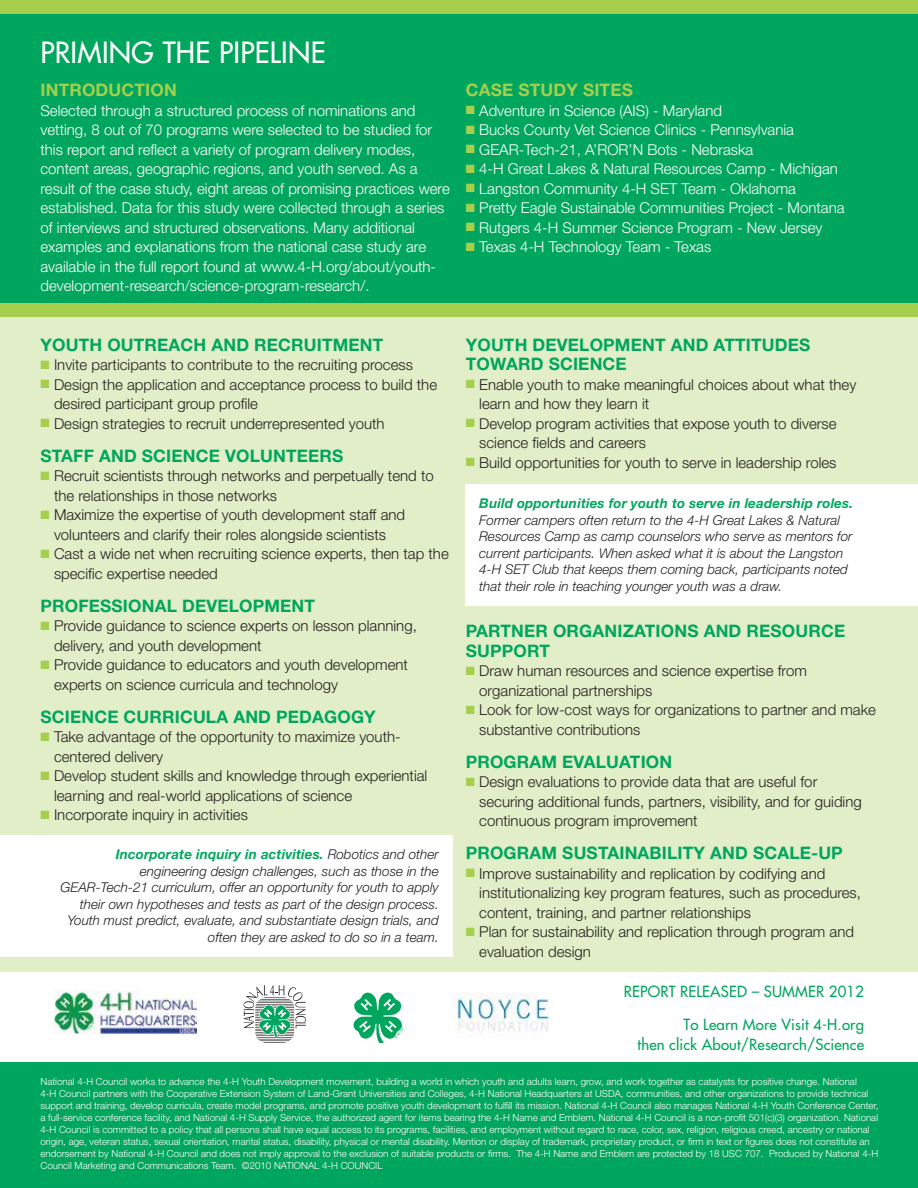
<style>
.page{position:relative;width:918px;height:1188px;background:#fff}
.page>*{position:absolute;margin:0;border:0;box-sizing:border-box;transform-origin:0 0}
.t1{font:28.5px "Futura";color:#fff}
.t2{font:700 17.25px/19.5px "Helvetica Neue";letter-spacing:.01em;color:#00a65d}
.t3{font:700 17.25px "Helvetica Neue";color:#a5cf4d}
.t4{font:300 15px/19.5px "Helvetica Neue";color:#231f20}
.t5{font:300 15px/19.5px "Helvetica Neue";color:#fff}
.t6{font:15px/19.5px "Futura";letter-spacing:.01em;color:#00a65d;text-align:right}
.t7{font:italic 300 13.5px/16.5px "Helvetica Neue";color:#231f20}
.t8{font:italic 700 13.5px "Helvetica Neue";letter-spacing:.01em;color:#00a65d}
.t9{font:300 9.75px/12px "Helvetica Neue";color:#fff}
.s1{color:#a5cf4d}
.s2{font-weight:700;color:#00a65d}
</style>
<div class="page">
<div style="left:0;top:304px;width:918px;height:668px;background:#e1eec7"></div>
<div style="left:466px;top:484px;width:452px;height:122px;background:#fff"></div>
<div style="left:0;top:835px;width:452px;height:122px;background:#fff"></div>
<div style="left:0;top:0;width:918px;height:310px;background:#00a65d"></div>
<div style="left:0;top:304px;width:918px;height:13px;background:#a5cf4d"></div>
<div style="left:0;top:1063px;width:918px;height:125px;background:#00a65d"></div>
<svg style="left:354px;top:993px;width:49px;height:50px"></svg>
<img style="left:454px;top:994px;width:99px;height:38px">
<svg style="left:244px;top:985px;width:62px;height:58px"></svg>
<img style="left:54px;top:991px;width:143px;height:43px">
<div style="left:0;top:0;width:918px;height:14px;background:#a5cf4d"></div>
<h1 class="t1" style="left:40px;top:34px;width:17px">PRIMING</h1>
<h1 class="t1" style="left:163px;top:34px;width:17px">THE</h1>
<h1 class="t1" style="left:219px;top:34px;width:14px">PIPELINE</h1>
<p class="t3" style="left:40px;top:79px;width:13px">INTRODUCTION</p>
<p class="t5" style="left:40px;top:100px;width:411px">Selected through a structured process of nominations and vetting, 8 out of 70 programs were selected to be studied for this report and reflect a variety of program delivery modes, content areas, geographic regions, and youth served. As a result of the case study, eight areas of promising practices were established. Data for this study were collected through a series of interviews and structured observations. Many additional examples and explanations from the national case study are available in the full report found at www.4-H.org/about/youth&shy;development-research/science-program-research/.</p>
<p class="t3" style="left:466px;top:79px;width:77px">CASE STUD</p>
<p class="t3" style="left:566px;top:79px;width:68px">Y SITES</p>
<p class="t5" style="left:466px;top:100px;width:258px"><span class="s1">■</span> Adventure in Science (AIS) - Maryland</p>
<p class="t5" style="left:466px;top:120px;width:330px"><span class="s1">■</span> Bucks County Vet Science Clinics - Pennsylvania</p>
<p class="t5" style="left:466px;top:139px;width:289px"><span class="s1">■</span> GEAR-Tech-21, A’ROR’N Bots - Nebraska</p>
<p class="t5" style="left:466px;top:159px;width:374px"><span class="s1">■</span> 4-H Great Lakes &amp; Natural Resources Camp - Michigan</p>
<p class="t5" style="left:466px;top:178px;width:332px"><span class="s1">■</span> Langston Community 4-H SET Team - Oklahoma</p>
<p class="t5" style="left:466px;top:198px;width:380px"><span class="s1">■</span> Pretty Eagle Sustainable Communities Project - Montana</p>
<p class="t5" style="left:466px;top:217px;width:358px"><span class="s1">■</span> Rutgers 4-H Summer Science Program - New Jersey</p>
<p class="t5" style="left:466px;top:237px;width:247px"><span class="s1">■</span> Texas 4-H Technology Team - Texas</p>
<p class="t2" style="left:40px;top:335px;width:344px">YOUTH OUTREACH AND RECRUITMENT</p>
<p class="t4" style="left:41px;top:355px;width:374px"><span class="s1">■</span> Invite participants to contribute to the recruiting process</p>
<p class="t4" style="left:54px;top:375px;width:385px;text-indent:-13px"><span class="s1">■</span> Design the application and acceptance process to build the desired participant group profile</p>
<p class="t4" style="left:41px;top:414px;width:346px"><span class="s1">■</span> Design strategies to recruit underrepresented youth</p>
<p class="t2" style="left:40px;top:446px;width:303px">STAFF AND SCIENCE VOLUNTEERS</p>
<p class="t4" style="left:54px;top:466px;width:381px;text-indent:-13px"><span class="s1">■</span> Recruit scientists through networks and perpetually tend to the relationships in those networks</p>
<p class="t4" style="left:41px;top:505px;width:366px;text-align:center"><span class="s1">■</span> Maximize the expertise of youth development staff and volunteers and clarify their roles alongside scientists</p>
<p class="t4" style="left:54px;top:544px;width:396px;text-indent:-13px"><span class="s1">■</span> Cast a wide net when recruiting science experts, then tap the specific expertise needed</p>
<p class="t2" style="left:40px;top:596px;width:276px">PROFESSIONAL DEVELOPMENT</p>
<p class="t4" style="left:54px;top:616px;width:364px;text-indent:-13px"><span class="s1">■</span> Provide guidance to science experts on lesson planning, delivery, and youth development</p>
<p class="t4" style="left:54px;top:655px;width:356px;text-indent:-13px"><span class="s1">■</span> Provide guidance to educators and youth development experts on science curricula and technology</p>
<p class="t2" style="left:40px;top:707px;width:337px">SCIENCE CURRICULA AND PEDAGOGY</p>
<p class="t4" style="left:54px;top:727px;width:348px;text-indent:-13px"><span class="s1">■</span> Take advantage of the opportunity to maximize youth&shy;centered delivery</p>
<p class="t4" style="left:54px;top:766px;width:375px;text-indent:-13px"><span class="s1">■</span> Develop student skills and knowledge through experiential learning and real-world applications of science</p>
<p class="t4" style="left:41px;top:805px;width:209px"><span class="s1">■</span> Incorporate inquiry in activities</p>
<p class="t7" style="left:61px;top:846px;width:380px;text-align:right"><span class="s2">Incorporate inquiry in activities.</span> Robotics and other engineering design challenges, such as those in the GEAR-Tech-21 curriculum, offer an opportunity for youth to apply their own hypotheses and tests as part of the design process.<br>Youth must predict, evaluate, and substantiate design trials, and often they are asked to do so in a team.</p>
<p class="t2" style="left:466px;top:335px;width:345px">YOUTH DEVELOPMENT AND ATTITUDES<br>TOWARD SCIENCE</p>
<p class="t4" style="left:479px;top:375px;width:379px;text-indent:-13px"><span class="s1">■</span> Enable youth to make meaningful choices about what they learn and how they learn it</p>
<p class="t4" style="left:479px;top:414px;width:359px;text-indent:-13px"><span class="s1">■</span> Develop program activities that expose youth to diverse science fields and careers</p>
<p class="t4" style="left:466px;top:453px;width:372px"><span class="s1">■</span> Build opportunities for youth to serve in leadership roles</p>
<p class="t8" style="left:479px;top:495px;width:375px">Build opportunities for youth to serve in leadership roles.</p>
<p class="t7" style="left:479px;top:511px;width:375px">Former campers often return to the 4-H Great Lakes &amp; Natural Resources Camp as camp counselors who serve as mentors for current participants. When asked what it is about the Langston 4-H SET Club that keeps them coming back, participants noted that their role in teaching younger youth was a draw.</p>
<p class="t2" style="left:466px;top:621px;width:381px">PARTNER ORGANIZATIONS AND RESOURCE<br>SUPPORT</p>
<p class="t4" style="left:479px;top:661px;width:329px;text-indent:-13px"><span class="s1">■</span> Draw human resources and science expertise from organizational partnerships</p>
<p class="t4" style="left:479px;top:700px;width:398px;text-indent:-13px"><span class="s1">■</span> Look for low-cost ways for organizations to partner and make substantive contributions</p>
<p class="t2" style="left:466px;top:752px;width:208px">PROGRAM EVALUATION</p>
<p class="t4" style="left:479px;top:772px;width:384px;text-indent:-13px"><span class="s1">■</span> Design evaluations to provide data that are useful for securing additional funds, partners, visibility, and for guiding continuous program improvement</p>
<p class="t2" style="left:466px;top:843px;width:366px">PROGRAM SUSTAINABILITY AND SCALE-UP</p>
<p class="t4" style="left:479px;top:864px;width:383px;text-indent:-13px"><span class="s1">■</span> Improve sustainability and replication by codifying and institutionalizing key program features, such as procedures, content, training, and partner relationships</p>
<p class="t4" style="left:479px;top:922px;width:376px;text-indent:-13px"><span class="s1">■</span> Plan for sustainability and replication through program and evaluation design</p>
<p class="t6" style="left:624px;top:982px;width:10px">REPORT</p>
<p class="t6" style="left:680px;top:982px;width:9px">RELE</p>
<p class="t6" style="left:710px;top:982px;width:21px">ASED</p>
<p class="t6" style="left:752px;top:982px;width:24px">– SUMMER</p>
<p class="t6" style="left:829px;top:982px;width:37px">2012</p>
<p class="t6" style="left:638px;top:1015px;width:228px">To Learn More Visit 4-H.org<br>then click About/Research/Science</p>
<p class="t9" style="left:40px;top:1076px;width:840px">National 4-H Council works to advance the 4-H Youth Development movement, building a world in which youth and adults learn, grow, and work together as catalysts for positive change. National<br>4-H Council partners with the Cooperative Extension System of Land-Grant Universities and Colleges, 4-H National Headquarters at USDA, communities, and other organizations to provide technical support and training, develop curricula, create model programs, and promote positive youth development to fulfill its mission. National 4-H Council also manages National 4-H Youth Conference Center, a full-service conference facility, and National 4-H Supply Service, the authorized agent for items bearing the 4-H Name and Emblem. National 4-H Council is a non-profit 501(c)(3) organization. National 4-H Council is committed to a policy that all persons shall have equal access to its programs, facilities, and employment without regard to race, color, sex, religion, religious creed, ancestry or national origin, age, veteran status, sexual orientation, marital status, disability, physical or mental disability. Mention or display of trademark, proprietary product, or firm in text or figures does not constitute an endorsement by National 4-H Council and does not imply approval to the exclusion of suitable products or firms. The 4-H Name and Emblem are protected by 18 USC 707. Produced by National 4-H Council Marketing and Communications Team. ©2010 NATIONAL 4-H COUNCIL</p>
</div>
